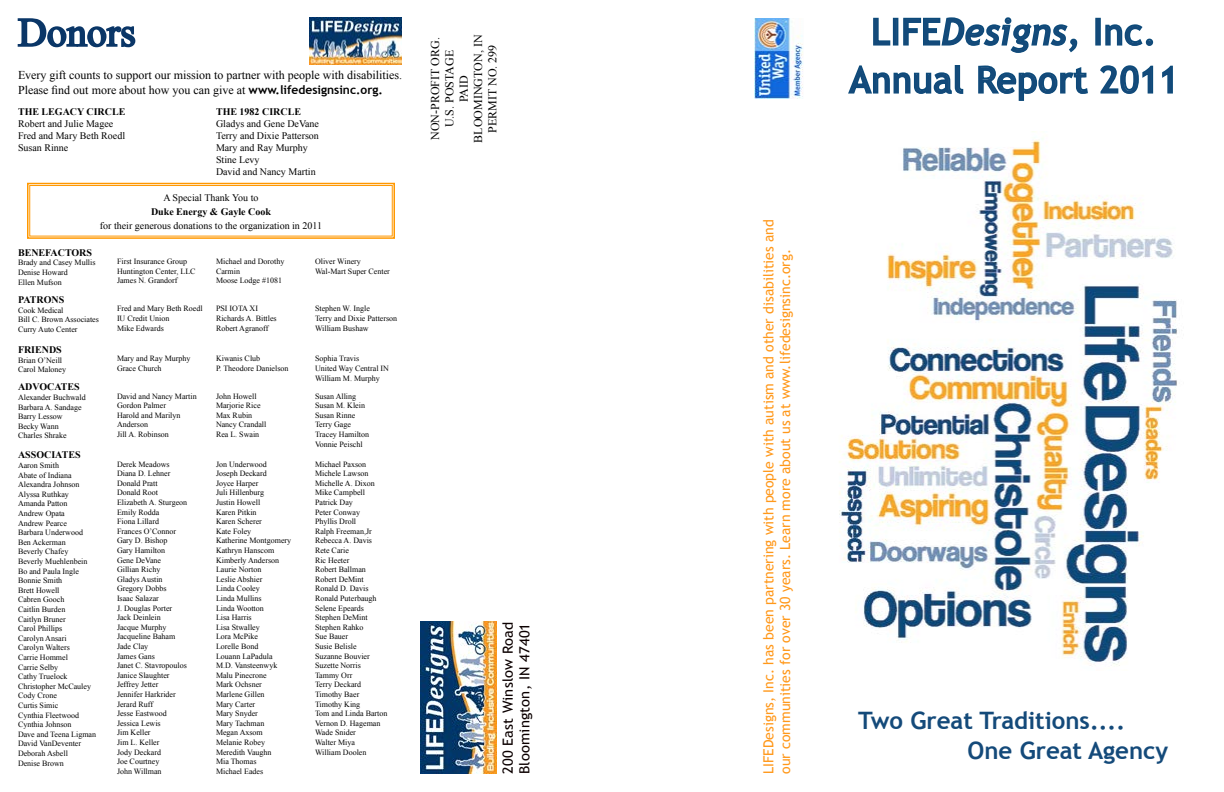
<style>
.page{position:relative;width:1224px;height:792px;background:#fff}
.page>*{position:absolute;margin:0;border:0;box-sizing:border-box;transform-origin:0 0}
.t1{font:40px "Times New Roman";color:#0a3667}
.t2{font:36px/48px "Trebuchet MS";letter-spacing:.025em;color:#144a7a;text-align:center}
.t3{font:700 24px/30px "Trebuchet MS";color:#144a7a}
.t4{font:14px/16.8px "Trebuchet MS";color:#ff981a}
.t5{font:14px/16.8px "Trebuchet MS";letter-spacing:.01em;color:#0c0000;scale:1.05 1}
.t6{font:12px/14.4px "Times New Roman";color:#000}
.t7{font:10px/12px "Times New Roman";color:#000}
.t8{font:700 10px "Times New Roman";color:#000}
.t9{font:8px/9.6px "Times New Roman";color:#000}
.s1{font-family:"Trebuchet MS";font-weight:700}
.s2{font-style:italic}
</style>
<div class="page">
<img style="left:839px;top:131px;width:338px;height:535px">
<svg style="left:873px;top:17px;width:18px;height:29px"></svg>
<div style="left:893px;top:18px;width:5px;height:28px;border:2px solid #0c4a7a"></div>
<svg style="left:903px;top:17px;width:175px;height:36px"></svg>
<div style="left:1095px;top:18px;width:6px;height:28px;border:2px solid #0c4a7a"></div>
<svg style="left:1105px;top:24px;width:49px;height:22px"></svg>
<svg style="left:848px;top:65px;width:116px;height:29px"></svg>
<svg style="left:978px;top:65px;width:110px;height:36px"></svg>
<svg style="left:1100px;top:65px;width:54px;height:29px"></svg>
<svg style="left:1162px;top:65px;width:11px;height:29px"></svg>
<img style="left:420px;top:621px;width:76px;height:153px">
<svg style="left:17px;top:18px;width:119px;height:30px"></svg>
<svg style="left:27px;top:182px;width:368px;height:57px"></svg>
<div style="left:29px;top:185px;width:364px;height:51px;border:1px solid #ff9800"></div>
<img style="left:310px;top:18px;width:92px;height:46px">
<img style="left:754px;top:18px;width:49px;height:80px">
<h1 class="t1" style="left:18px;top:5px;width:119px">Donors</h1>
<h3 class="t6" style="left:18px;top:68px;width:386px">Every gift counts to support our mission to partner with people with disabilities.<br>Please find out more about how you can give at <span class="s1">www.lifedesignsinc.org.</span></h3>
<p class="t8" style="left:18px;top:105px;width:109px">THE LEGACY CIRCLE</p>
<p class="t7" style="left:18px;top:117px;width:109px">Robert and Julie Magee<br>Fred and Mary Beth Roedl<br>Susan Rinne</p>
<p class="t8" style="left:216px;top:105px;width:87px">THE 1982 CIRCLE</p>
<p class="t7" style="left:216px;top:117px;width:105px">Gladys and Gene DeVane<br>Terry and Dixie Patterson<br>Mary and Ray Murphy<br>Stine Levy<br>David and Nancy Martin</p>
<p class="t7" style="left:163px;top:192px;width:97px">A Special Thank You to</p>
<p class="t8" style="left:151px;top:205px;width:122px">DUKE ENERGY &amp; GAYLE COOK</p>
<p class="t7" style="left:100px;top:220px;width:224px">for their generous donations to the organization in 2011</p>
<p class="t8" style="left:18px;top:245px;width:76px">BENEFACTORS</p>
<p class="t9" style="left:18px;top:258px;width:79px">Brady and Casey Mullis<br>Denise Howard<br>Ellen Mufson</p>
<p class="t9" style="left:117px;top:256px;width:80px">First Insurance Group<br>Huntington Center, LLC<br>James N. Grandorf</p>
<p class="t9" style="left:216px;top:256px;width:70px">Michael and Dorothy<br>Carmin<br>Moose Lodge #1081</p>
<p class="t9" style="left:315px;top:256px;width:76px">Oliver Winery<br>Wal-Mart Super Center</p>
<p class="t8" style="left:18px;top:293px;width:48px">PATRONS</p>
<p class="t9" style="left:18px;top:305px;width:82px">Cook Medical<br>Bill C. Brown Associates<br>Curry Auto Center</p>
<p class="t9" style="left:117px;top:304px;width:87px">Fred and Mary Beth Roedl<br>IU Credit Union<br>Mike Edwards</p>
<p class="t9" style="left:216px;top:304px;width:62px">PSI IOTA XI<br>Richards A. Bittles<br>Robert Agranoff</p>
<p class="t9" style="left:315px;top:304px;width:84px">Stephen W. Ingle<br>Terry and Dixie Patterson<br>William Bushaw</p>
<p class="t8" style="left:18px;top:343px;width:45px">FRIENDS</p>
<p class="t9" style="left:18px;top:355px;width:50px">Brian O’Neill<br>Carol Maloney</p>
<p class="t9" style="left:117px;top:354px;width:75px">Mary and Ray Murphy<br>Grace Church</p>
<p class="t9" style="left:216px;top:354px;width:74px">Kiwanis Club<br>P. Theodore Danielson</p>
<p class="t9" style="left:315px;top:354px;width:76px">Sophia Travis<br>United Way Central IN<br>William M. Murphy</p>
<p class="t8" style="left:18px;top:380px;width:63px">ADVOCATES</p>
<p class="t9" style="left:18px;top:392px;width:69px">Alexander Buchwald<br>Barbara A. Sandage<br>Barry Lessow<br>Becky Wann<br>Charles Shrake</p>
<p class="t9" style="left:117px;top:391px;width:81px">David and Nancy Martin<br>Gordon Palmer<br>Harold and Marilyn<br>Anderson<br>Jill A. Robinson</p>
<p class="t9" style="left:216px;top:391px;width:52px">John Howell<br>Marjorie Rice<br>Max Rubin<br>Nancy Crandall<br>Rea L. Swain</p>
<p class="t9" style="left:315px;top:391px;width:56px">Susan Alling<br>Susan M. Klein<br>Susan Rinne<br>Terry Gage<br>Tracey Hamilton<br>Vonnie Peischl</p>
<p class="t8" style="left:18px;top:448px;width:64px">ASSOCIATES</p>
<p class="t9" style="left:18px;top:460px;width:80px">Aaron Smith<br>Abate of Indiana<br>Alexandra Johnson<br>Alyssa Ruthkay<br>Amanda Patton<br>Andrew Opata<br>Andrew Pearce<br>Barbara Underwood<br>Ben Ackerman<br>Beverly Chafey<br>Beverly Muehlenbein<br>Bo and Paula Ingle<br>Bonnie Smith<br>Brett Howell<br>Cabren Gooch<br>Caitlin Burden<br>Caitlyn Bruner<br>Carol Phillips<br>Carolyn Ansari<br>Carolyn Walters<br>Carrie Hommel<br>Carrie Selby<br>Cathy Truelock<br>Christopher McCauley<br>Cody Crone<br>Curtis Simic<br>Cynthia Fleetwood<br>Cynthia Johnson<br>Dave and Teena Ligman<br>David VanDeventer<br>Deborah Asbell<br>Denise Brown</p>
<p class="t9" style="left:117px;top:459px;width:72px">Derek Meadows<br>Diana D. Lehner<br>Donald Pratt<br>Donald Root<br>Elizabeth A. Sturgeon<br>Emily Rodda<br>Fiona Lillard<br>Frances O’Connor<br>Gary D. Bishop<br>Gary Hamilton<br>Gene DeVane<br>Gillian Richy<br>Gladys Austin<br>Gregory Dobbs<br>Isaac Salazar<br>J. Douglas Porter<br>Jack Deinlein<br>Jacque Murphy<br>Jacqueline Baham<br>Jade Clay<br>James Gans<br>Janet C. Stavropoulos<br>Janice Slaughter<br>Jeffrey Jetter<br>Jennifer Harkrider<br>Jerard Ruff<br>Jesse Eastwood<br>Jessica Lewis<br>Jim Keller<br>Jim L. Keller<br>Jody Deckard<br>Joe Courtney<br>John Willman</p>
<p class="t9" style="left:216px;top:459px;width:77px">Jon Underwood<br>Joseph Deckard<br>Joyce Harper<br>Juli Hillenburg<br>Justin Howell<br>Karen Pitkin<br>Karen Scherer<br>Kate Foley<br>Katherine Montgomery<br>Kathryn Hanscom<br>Kimberly Anderson<br>Laurie Norton<br>Leslie Abshier<br>Linda Cooley<br>Linda Mullins<br>Linda Wootton<br>Lisa Harris<br>Lisa Stwalley<br>Lora McPike<br>Lorelle Bond<br>Louann LaPadula<br>M.D. Vansteenwyk<br>Malu Pinecrone<br>Mark Ochsner<br>Marlene Gillen<br>Mary Carter<br>Mary Snyder<br>Mary Tachman<br>Megan Axsom<br>Melanie Robey<br>Meredith Vaughn<br>Mia Thomas<br>Michael Eades</p>
<p class="t9" style="left:315px;top:459px;width:74px">Michael Paxson<br>Michele Lawson<br>Michelle A. Dixon<br>Mike Campbell<br>Patrick Day<br>Peter Conway<br>Phyllis Droll<br>Ralph Freeman,Jr<br>Rebecca A. Davis<br>Rete Carie<br>Ric Heeter<br>Robert Ballman<br>Robert DeMint<br>Ronald D. Davis<br>Ronald Puterbaugh<br>Selene Epeards<br>Stephen DeMint<br>Stephen Rahko<br>Sue Bauer<br>Susie Belisle<br>Suzanne Bouvier<br>Suzette Norris<br>Tammy Orr<br>Terry Deckard<br>Timothy Baer<br>Timothy King<br>Tom and Linda Barton<br>Vernon D. Hageman<br>Wade Snider<br>Walter Miya<br>William Doolen</p>
<h3 class="t6" style="left:428px;top:143px;width:109px;text-align:center;rotate:-90deg">NON-PROFIT ORG.<br>U.S. POSTAGE<br>PAID<br>BLOOMINGTON, IN<br>PERMIT NO. 299</h3>
<h3 class="t5" style="left:500px;top:774px;width:146px;rotate:-90deg">200 East Winslow Road<br>Bloomington, IN 47401</h3>
<h3 class="t4" style="left:760px;top:774px;width:556px;rotate:-90deg">LIFEDesigns, Inc. has been partnering with people with autism and other disabilities and our communities for over 30 years. Learn more about us at www.lifedesignsinc.org.</h3>
<h2 class="t2" style="left:849px;top:8px;width:330px">LIFE<span class="s2">Designs</span>, Inc.<br>Annual Report 2011</h2>
<h3 class="t3" style="left:968px;top:705px;width:202px;text-indent:-110px">Two Great Traditions....<br>One Great Agency</h3>
</div>
